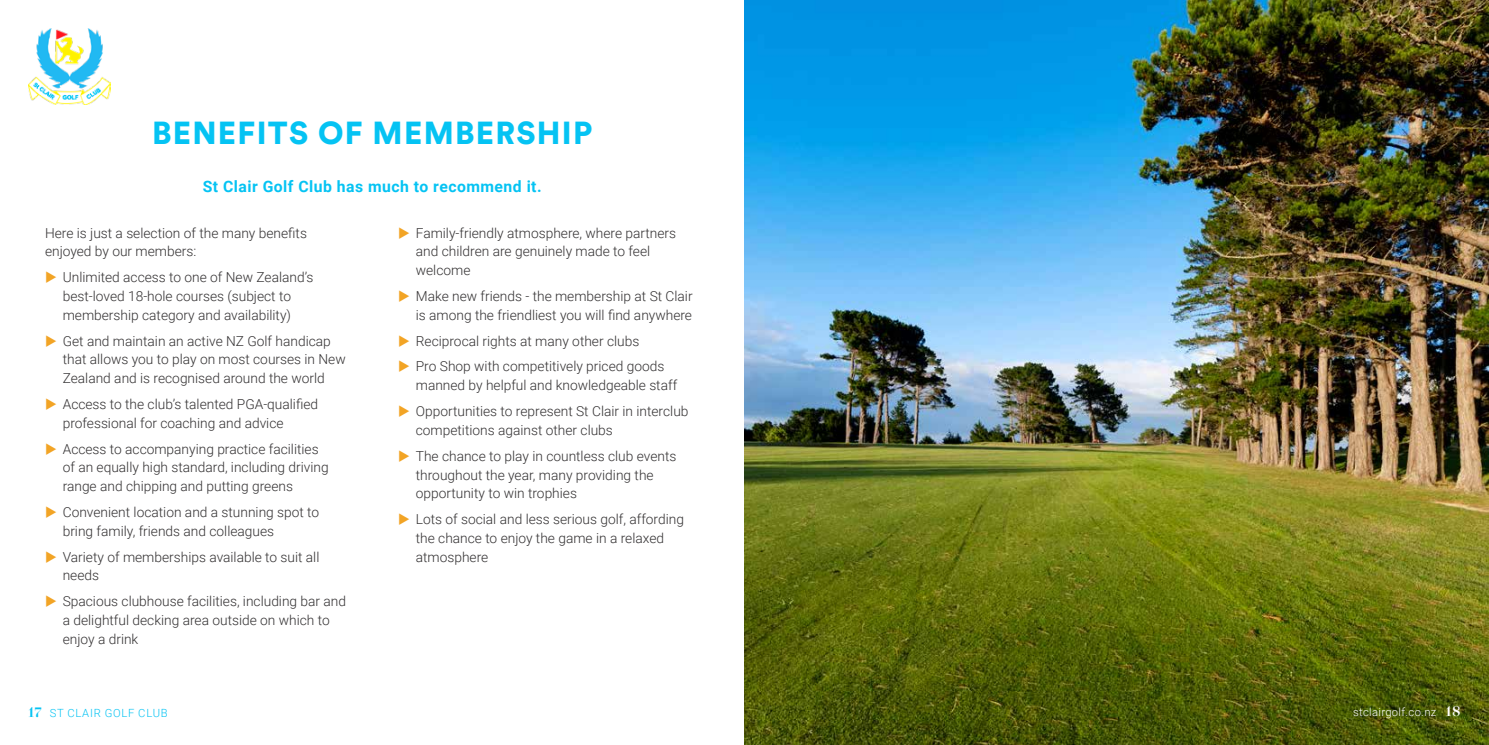
<style>
.page{position:relative;width:1489px;height:745px;background:#fff}
.page>*{position:absolute;margin:0;border:0;box-sizing:border-box;transform-origin:0 0}
.t1{font:900 31.5px "Circular Std";letter-spacing:.04em;color:#05c3f3}
.t2{font:700 15.75px "Roboto";letter-spacing:.03em;color:#05c3f3}
.t3{font:300 13.75px/18.8px "Roboto";color:#333132}
.t4{font:300 11.25px "Roboto";letter-spacing:.03em;color:#fff}
.t5{font:300 11.25px "Roboto";letter-spacing:.065em;color:#05c3f3}
.s1{font-family:"Ratio Modern";font-weight:500;font-size:13.75px}
</style>
<div class="page">
<img style="left:28px;top:28px;width:82px;height:77px">
<img style="left:744px;top:0;width:744px;height:744px">
<h1 class="t1" style="left:152px;top:112px;width:442px">BENEFITS OF MEMBERSHIP</h1>
<p class="t2" style="left:203px;top:175px;width:340px">St Clair Golf Club has much to recommend it.</p>
<p class="t3" style="left:45px;top:222px;width:263px">Here is just a selection of the many benefits enjoyed by our members:</p>
<p class="t3" style="left:63px;top:267px;width:252px">Unlimited access to one of New Zealand’s best-loved 18-hole courses (subject to membership category and availability)</p>
<p class="t3" style="left:63px;top:330px;width:284px">Get and maintain an active NZ Golf handicap that allows you to play on most courses in New<br>Zealand and is recognised around the world</p>
<p class="t3" style="left:63px;top:394px;width:257px">Access to the club’s talented PGA-qualified professional for coaching and advice</p>
<p class="t3" style="left:63px;top:438px;width:267px">Access to accompanying practice facilities of an equally high standard, including driving range and chipping and putting greens</p>
<p class="t3" style="left:63px;top:502px;width:258px">Convenient location and a stunning spot to bring family, friends and colleagues</p>
<p class="t3" style="left:63px;top:546px;width:258px">Variety of memberships available to suit all needs</p>
<p class="t3" style="left:63px;top:591px;width:285px">Spacious clubhouse facilities, including bar and a delightful decking area outside on which to enjoy a drink</p>
<p class="t3" style="left:416px;top:222px;width:262px">Family-friendly atmosphere, where partners and children are genuinely made to feel welcome</p>
<p class="t3" style="left:416px;top:286px;width:278px">Make new friends - the membership at St Clair is among the friendliest you will find anywhere</p>
<p class="t3" style="left:416px;top:327px;width:250px;line-height:25.9px">Reciprocal rights at many other clubs<br>Pro Shop with competitively priced goods</p>
<p class="t3" style="left:416px;top:371px;width:274px;line-height:25.9px">manned by helpful and knowledgeable staff<br>Opportunities to represent St Clair in interclub</p>
<p class="t3" style="left:416px;top:416px;width:262px;line-height:25.9px">competitions against other clubs<br>The chance to play in countless club events</p>
<p class="t3" style="left:416px;top:464px;width:239px">throughout the year, many providing the opportunity to win trophies</p>
<p class="t3" style="left:416px;top:509px;width:270px">Lots of social and less serious golf, affording the chance to enjoy the game in a relaxed atmosphere</p>
<p class="t5" style="left:28px;top:704px;width:141px"><span class="s1">17</span> ST CLAIR GOLF CLUB</p>
<p class="t4" style="left:1352px;top:704px;width:109px">stclairgolf.co.nz <span class="s1">18</span></p>
</div>
